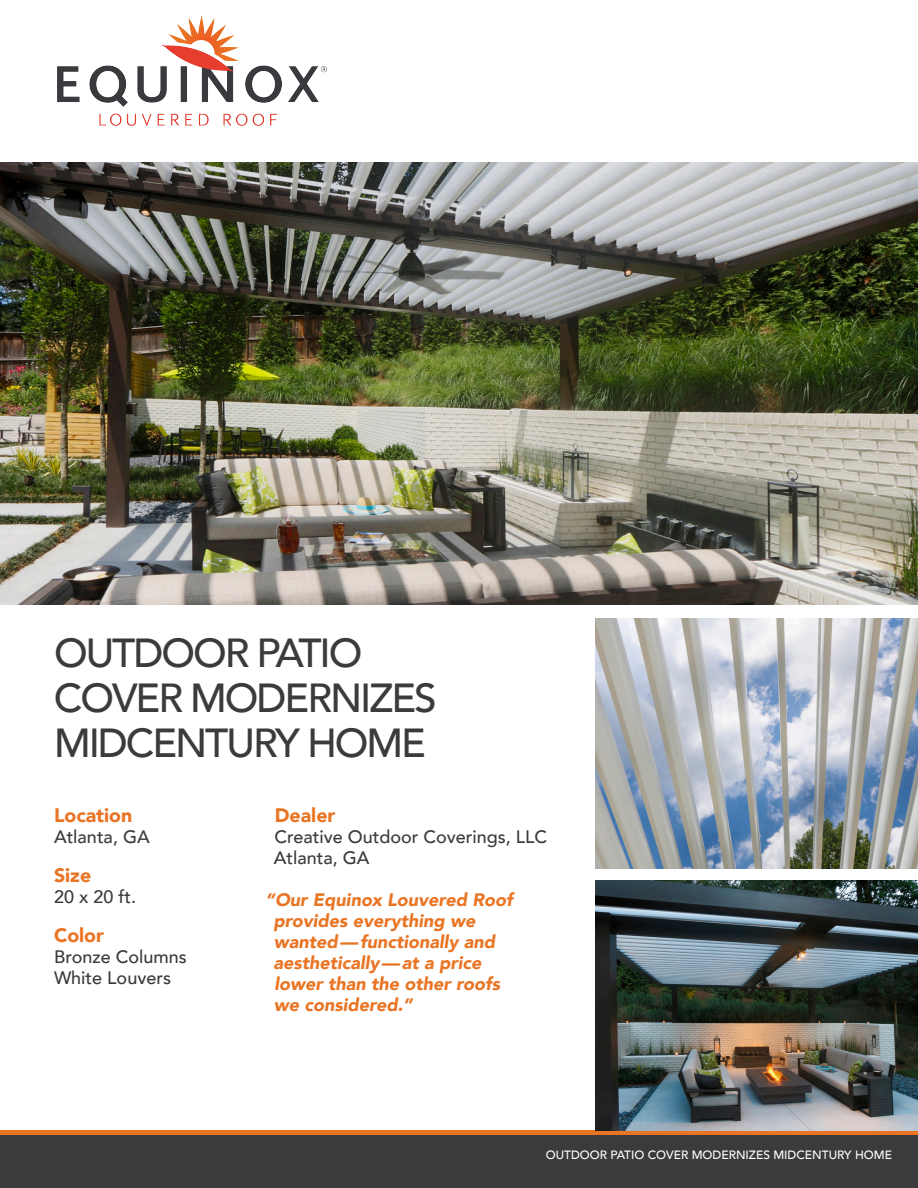
<style>
.page{position:relative;width:918px;height:1188px;background:#fff}
.page>*{position:absolute;margin:0;border:0;box-sizing:border-box;transform-origin:0 0}
.Body_Copy{font:500 40.5px/45px "Avenir";letter-spacing:-.05em;color:#3b3b3d}
.Spec_Subhead{font:900 19.5px "Avenir";color:#e97524}
.Spec_Detail{font:italic 900 18px/21px "Avenir";color:#e97524}
.Spec_Detail-2{font:500 18px/21px "Avenir";color:#3b3b3d}
.t1{font:500 12px "Avenir";color:#fff}
</style>
<div class="page">
<div style="left:0;top:1134px;width:918px;height:54px;background:#3b3b3d"></div>
<div style="left:0;top:1130px;width:918px;height:5px;background:#e97524"></div>
<img style="left:0;top:162px;width:918px;height:443px">
<img style="left:596px;top:619px;width:322px;height:250px">
<img style="left:596px;top:880px;width:322px;height:250px">
<img style="left:57px;top:15px;width:269px;height:111px">
<p class="Body_Copy" style="left:54px;top:628px;width:384px">OUTDOOR PATIO<br>COVER MODERNIZES<br>MIDCENTURY HOME</p>
<p class="Spec_Subhead" style="left:54px;top:798px;width:80px">Location</p>
<p class="Spec_Detail-2" style="left:54px;top:825px;width:97px">Atlanta, GA</p>
<p class="Spec_Subhead" style="left:54px;top:858px;width:39px">Size</p>
<p class="Spec_Detail-2" style="left:54px;top:885px;width:84px">20 x 20 ft.</p>
<p class="Spec_Subhead" style="left:54px;top:918px;width:52px">Color</p>
<p class="Spec_Detail-2" style="left:54px;top:945px;width:134px">Bronze Columns</p>
<p class="Spec_Detail-2" style="left:54px;top:966px;width:119px">White Louvers</p>
<p class="Spec_Subhead" style="left:275px;top:798px;width:62px">Dealer</p>
<p class="Spec_Detail-2" style="left:274px;top:825px;width:275px">Creative Outdoor Coverings, LLC<br>Atlanta, GA</p>
<p class="Spec_Detail" style="left:273px;top:889px;width:241px;text-indent:-8px">“Our Equinox Louvered Roof provides everything we wanted—functionally and aesthetically—at a price lower than the other roofs we considered.”</p>
<p class="t1" style="left:546px;top:1144px;width:348px">OUTDOOR PATIO COVER MODERNIZES MIDCENTURY HOME</p>
</div>
